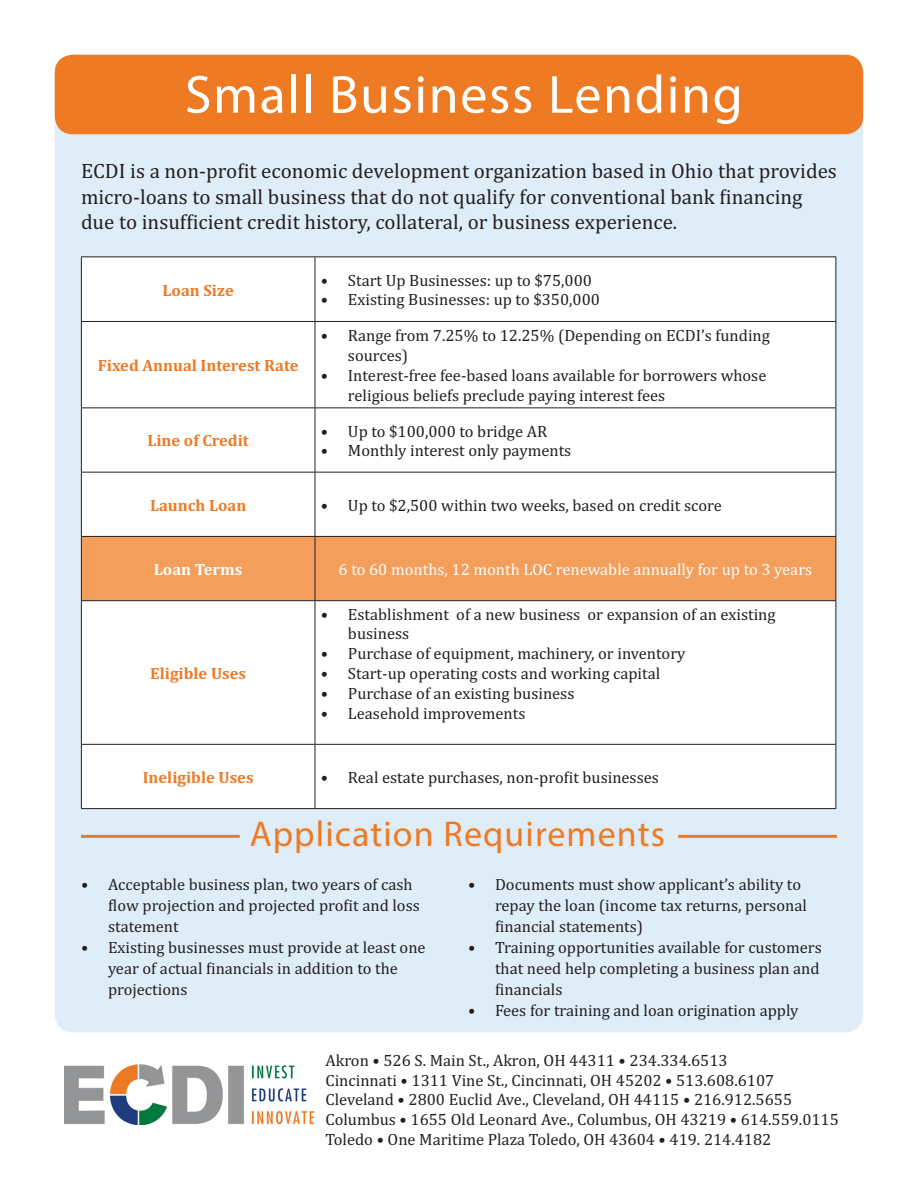
<style>
.page{position:relative;width:918px;height:1188px;background:#fff}
.page>*{position:absolute;margin:0;border:0;box-sizing:border-box;transform-origin:0 0}
.t1{font:54px "Myriad Pro";letter-spacing:.03em;color:#fff}
.t2{font:36px "Myriad Pro";letter-spacing:.03em;color:#ee7a23}
.t3{font:21px/25.2px "Cambria";color:#231f20}
.t4{font:16.5px/21px "Cambria";color:#231f20}
.t5{font:700 16.5px "Cambria";color:#ee7a23}
.t6{font:16.5px "Cambria";color:#fff}
.t7{font:700 16.5px "Cambria";color:#fff}
</style>
<div class="page">
<div style="left:55px;top:55px;width:808px;height:977px;background:#dfedf8;border-radius:18px"></div>
<div style="left:55px;top:55px;width:808px;height:79px;background:#ee7a23;border-radius:18px"></div>
<img style="left:65px;top:1064px;width:250px;height:61px">
<div style="left:82px;top:257px;width:754px;height:551px;background:#fff"></div>
<div style="left:82px;top:537px;width:754px;height:63px;background:#f49e5c"></div>
<hr style="left:81px;top:256px;width:234px;height:1px;background:#231f20">
<hr style="left:81px;top:257px;width:1px;height:64px;background:#231f20">
<hr style="left:315px;top:256px;width:521px;height:1px;background:#231f20">
<hr style="left:315px;top:257px;width:1px;height:64px;background:#231f20">
<hr style="left:836px;top:257px;width:1px;height:64px;background:#231f20">
<hr style="left:81px;top:321px;width:234px;height:1px;background:#231f20">
<hr style="left:81px;top:322px;width:1px;height:85px;background:#231f20">
<hr style="left:315px;top:321px;width:521px;height:1px;background:#231f20">
<hr style="left:315px;top:322px;width:1px;height:85px;background:#231f20">
<hr style="left:836px;top:322px;width:1px;height:85px;background:#231f20">
<hr style="left:81px;top:407px;width:234px;height:1px;background:#231f20">
<hr style="left:81px;top:408px;width:1px;height:64px;background:#231f20">
<hr style="left:315px;top:407px;width:521px;height:1px;background:#231f20">
<hr style="left:315px;top:408px;width:1px;height:64px;background:#231f20">
<hr style="left:836px;top:408px;width:1px;height:64px;background:#231f20">
<hr style="left:81px;top:472px;width:234px;height:1px;background:#231f20">
<hr style="left:81px;top:473px;width:1px;height:63px;background:#231f20">
<hr style="left:315px;top:472px;width:521px;height:1px;background:#231f20">
<hr style="left:315px;top:473px;width:1px;height:63px;background:#231f20">
<hr style="left:836px;top:473px;width:1px;height:63px;background:#231f20">
<hr style="left:81px;top:536px;width:234px;height:1px;background:#231f20">
<hr style="left:81px;top:537px;width:1px;height:63px;background:#231f20">
<hr style="left:315px;top:536px;width:521px;height:1px;background:#231f20">
<hr style="left:315px;top:537px;width:1px;height:63px;background:#231f20">
<hr style="left:836px;top:537px;width:1px;height:63px;background:#231f20">
<hr style="left:81px;top:600px;width:234px;height:1px;background:#231f20">
<hr style="left:81px;top:601px;width:1px;height:143px;background:#231f20">
<hr style="left:315px;top:600px;width:521px;height:1px;background:#231f20">
<hr style="left:315px;top:601px;width:1px;height:143px;background:#231f20">
<hr style="left:836px;top:601px;width:1px;height:143px;background:#231f20">
<hr style="left:81px;top:744px;width:234px;height:1px;background:#231f20">
<hr style="left:81px;top:745px;width:1px;height:63px;background:#231f20">
<hr style="left:315px;top:744px;width:521px;height:1px;background:#231f20">
<hr style="left:315px;top:745px;width:1px;height:63px;background:#231f20">
<hr style="left:836px;top:745px;width:1px;height:63px;background:#231f20">
<hr style="left:81px;top:808px;width:234px;height:1px;background:#231f20">
<hr style="left:315px;top:808px;width:521px;height:1px;background:#231f20">
<hr style="left:81px;top:835px;width:159px;height:3px;background:#ee7a23">
<hr style="left:678px;top:835px;width:159px;height:3px;background:#ee7a23">
<p class="t1" style="left:185px;top:61px;width:559px">Small Business Lending</p>
<p class="t3" style="left:81px;top:158px;width:758px">ECDI is a non-profit economic development organization based in Ohio that provides micro-loans to small business that do not qualify for conventional bank financing due to insufficient credit history, collateral, or business experience.</p>
<p class="t5" style="left:163px;top:278px;width:73px">Loan Size</p>
<p class="t5" style="left:98px;top:354px;width:202px">Fixed Annual Interest Rate</p>
<p class="t5" style="left:147px;top:429px;width:103px">Line of Credit</p>
<p class="t4" style="left:321px;top:269px;width:272px">• Start Up Businesses: up to $75,000</p>
<p class="t4" style="left:321px;top:289px;width:281px">• Existing Businesses: up to $350,000</p>
<p class="t4" style="left:348px;top:326px;width:423px;line-height:19.8px;text-indent:-27px">• Range from 7.25% to 12.25% (Depending on ECDI’s funding sources)</p>
<p class="t4" style="left:348px;top:365px;width:420px;line-height:19.8px;text-indent:-27px">• Interest-free fee-based loans available for borrowers whose religious beliefs preclude paying interest fees</p>
<p class="t4" style="left:321px;top:420px;width:228px">• Up to $100,000 to bridge AR</p>
<p class="t4" style="left:321px;top:440px;width:252px">• Monthly interest only payments</p>
<p class="t5" style="left:150px;top:493px;width:98px">Launch Loan</p>
<p class="t4" style="left:321px;top:495px;width:402px">• Up to $2,500 within two weeks, based on credit score</p>
<p class="t7" style="left:154px;top:558px;width:90px">Loan Terms</p>
<p class="t6" style="left:339px;top:560px;width:475px">6 to 60 months, 12 month LOC renewable annually for up to 3 years</p>
<p class="t5" style="left:150px;top:662px;width:97px">Eligible Uses</p>
<p class="t4" style="left:348px;top:604px;width:429px;line-height:19.8px;text-indent:-27px">• Establishment of a new business or expansion of an existing business</p>
<p class="t4" style="left:321px;top:643px;width:366px">• Purchase of equipment, machinery, or inventory</p>
<p class="t4" style="left:321px;top:663px;width:341px">• Start-up operating costs and working capital</p>
<p class="t4" style="left:321px;top:683px;width:255px">• Purchase of an existing business</p>
<p class="t4" style="left:321px;top:702px;width:206px">• Leasehold improvements</p>
<p class="t5" style="left:143px;top:766px;width:112px">Ineligible Uses</p>
<p class="t4" style="left:321px;top:767px;width:339px">• Real estate purchases, non-profit businesses</p>
<p class="t2" style="left:250px;top:812px;width:417px">Application Requirements</p>
<p class="t4" style="left:108px;top:874px;width:313px;text-indent:-27px">• Acceptable business plan, two years of cash flow projection and projected profit and loss statement</p>
<p class="t4" style="left:108px;top:937px;width:319px;text-indent:-27px">• Existing businesses must provide at least one year of actual financials in addition to the projections</p>
<p class="t4" style="left:495px;top:874px;width:313px;text-indent:-27px">• Documents must show applicant’s ability to repay the loan (income tax returns, personal financial statements)</p>
<p class="t4" style="left:495px;top:937px;width:328px;text-indent:-27px">• Training opportunities available for customers that need help completing a business plan and financials</p>
<p class="t4" style="left:468px;top:1000px;width:332px">• Fees for training and loan origination apply</p>
<p class="t4" style="left:325px;top:1050px;width:404px">Akron • 526 S. Main St., Akron, OH 44311 • 234.334.6513</p>
<p class="t4" style="left:325px;top:1069px;width:450px">Cincinnati • 1311 Vine St., Cincinnati, OH 45202 • 513.608.6107</p>
<p class="t4" style="left:325px;top:1089px;width:468px">Cleveland • 2800 Euclid Ave., Cleveland, OH 44115 • 216.912.5655</p>
<p class="t4" style="left:325px;top:1109px;width:515px">Columbus • 1655 Old Leonard Ave., Columbus, OH 43219 • 614.559.0115</p>
<p class="t4" style="left:325px;top:1129px;width:447px">Toledo • One Maritime Plaza Toledo, OH 43604 • 419. 214.4182</p>
</div>
